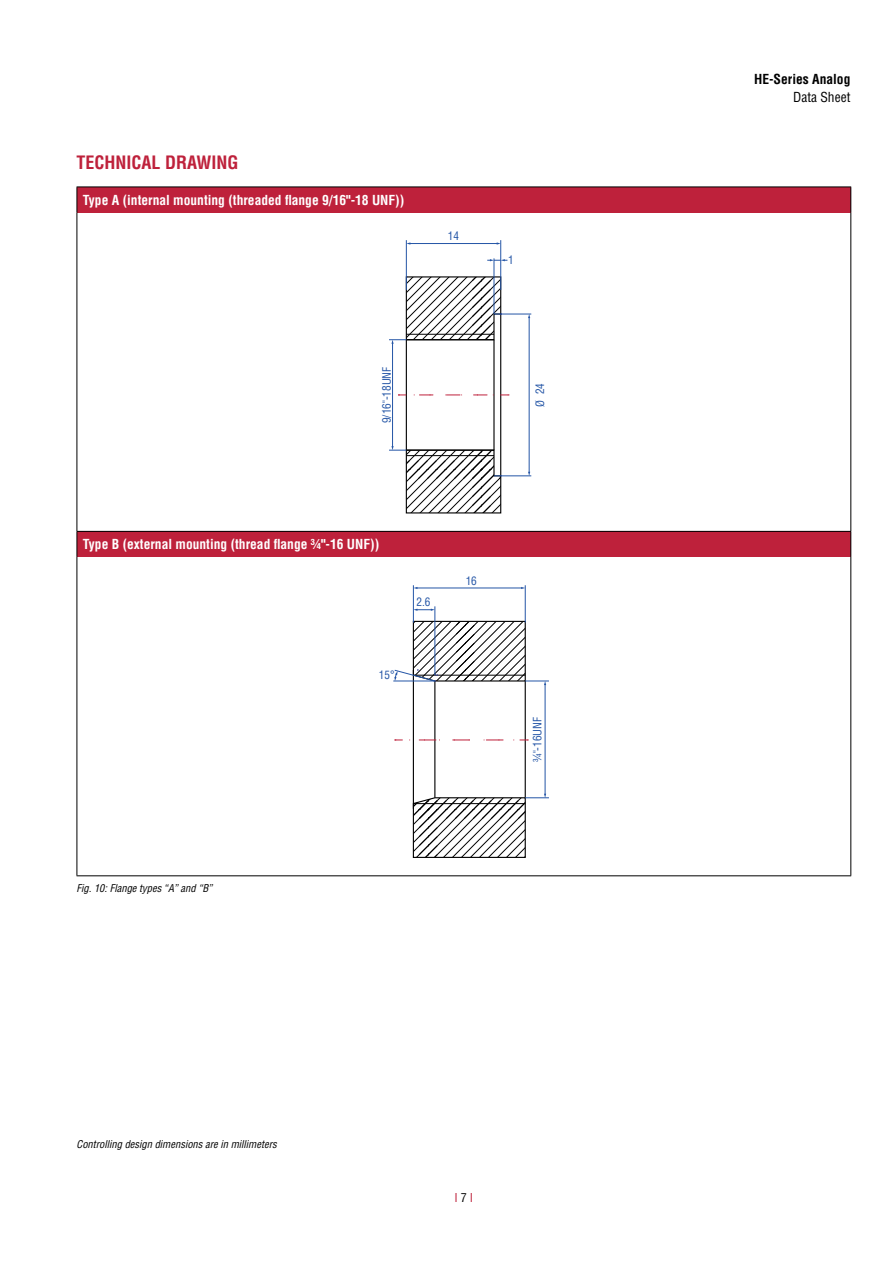
<style>
.page{position:relative;width:893px;height:1263px;background:#fff}
.page>*{position:absolute;margin:0;border:0;box-sizing:border-box;transform-origin:0 0}
.t1{font:700 condensed 18px "Helvetica LT Std";color:#be213b}
.t2{font:700 condensed 13.5px "Helvetica LT Std";color:#fff}
.t3{font:700 condensed 13.5px "Helvetica LT Std";color:#000}
.t4{font:condensed 13.5px "Helvetica LT Std";color:#000}
.t5{font:condensed 12px "Helvetica LT Std";color:#be213b}
.t6{font:condensed 11.25px "Helvetica LT Pro";color:#2455a6}
.t7{font:italic condensed 10.5px "Helvetica LT Std";color:#000}
.s1{color:#000}
</style>
<div class="page">
<div style="left:77px;top:187px;width:774px;height:25px;background:#be213b"></div>
<div style="left:77px;top:531px;width:774px;height:26px;background:#be213b"></div>
<hr style="left:77px;top:531px;width:774px;height:1px;background:#000">
<hr style="left:77px;top:187px;width:774px;height:1px;background:#000">
<svg style="left:77px;top:187px;width:1px;height:25px"></svg>
<svg style="left:850px;top:187px;width:1px;height:25px"></svg>
<hr style="left:77px;top:212px;width:1px;height:319px;background:#000">
<hr style="left:850px;top:212px;width:1px;height:319px;background:#000">
<svg style="left:77px;top:532px;width:1px;height:25px"></svg>
<svg style="left:850px;top:532px;width:1px;height:25px"></svg>
<hr style="left:77px;top:557px;width:1px;height:318px;background:#000">
<hr style="left:850px;top:557px;width:1px;height:318px;background:#000">
<hr style="left:77px;top:875px;width:774px;height:1px;background:#000">
<hr style="left:500px;top:314px;width:1px;height:162px;background:#000">
<hr style="left:493px;top:340px;width:2px;height:110px;background:#000">
<hr style="left:406px;top:340px;width:1px;height:110px;background:#000">
<hr style="left:406px;top:240px;width:1px;height:50px;background:#2455a6">
<hr style="left:500px;top:240px;width:1px;height:50px;background:#2455a6">
<hr style="left:494px;top:314px;width:37px;height:1px;background:#2455a6">
<hr style="left:494px;top:476px;width:37px;height:1px;background:#2455a6">
<hr style="left:410px;top:243px;width:87px;height:1px;background:#2455a6">
<svg style="left:487px;top:259px;width:20px;height:2px"></svg>
<hr style="left:494px;top:258px;width:1px;height:56px;background:#2455a6">
<hr style="left:529px;top:317px;width:1px;height:155px;background:#2455a6">
<hr style="left:392px;top:343px;width:1px;height:104px;background:#2455a6">
<svg style="left:389px;top:446px;width:113px;height:67px"></svg>
<svg style="left:389px;top:276px;width:113px;height:68px"></svg>
<svg style="left:414px;top:395px;width:95px;height:1px"></svg>
<hr style="left:434px;top:681px;width:1px;height:117px;background:#000">
<hr style="left:525px;top:681px;width:1px;height:117px;background:#000">
<hr style="left:413px;top:670px;width:1px;height:139px;background:#000">
<hr style="left:393px;top:681px;width:42px;height:1px;background:#2455a6">
<hr style="left:413px;top:585px;width:1px;height:37px;background:#2455a6">
<hr style="left:525px;top:585px;width:1px;height:37px;background:#2455a6">
<hr style="left:435px;top:606px;width:1px;height:69px;background:#2455a6">
<hr style="left:417px;top:588px;width:105px;height:1px;background:#2455a6">
<svg style="left:413px;top:609px;width:22px;height:2px"></svg>
<hr style="left:545px;top:684px;width:1px;height:110px;background:#2455a6">
<svg style="left:412px;top:794px;width:137px;height:64px"></svg>
<svg style="left:394px;top:620px;width:155px;height:65px"></svg>
<svg style="left:410px;top:740px;width:118px;height:1px"></svg>
<h1 class="t1" style="left:77px;top:151px;width:163px">TECHNICAL DRAWING</h1>
<p class="t2" style="left:83px;top:191px;width:323px">Type A (internal mounting (threaded flange 9/16"-18 UNF))</p>
<p class="t6" style="left:448px;top:229px;width:13px">14</p>
<p class="t6" style="left:380px;top:423px;width:58px;rotate:-90deg">9/16"-18UNF</p>
<p class="t6" style="left:508px;top:253px;width:7px">1</p>
<p class="t6" style="left:533px;top:407px;width:25px;rotate:-90deg">Ø 24</p>
<p class="t2" style="left:83px;top:536px;width:298px">Type B (external mounting (thread flange ¾"-16 UNF))</p>
<p class="t6" style="left:416px;top:595px;width:16px">2.6</p>
<p class="t6" style="left:379px;top:668px;width:17px">15°</p>
<p class="t6" style="left:466px;top:573px;width:13px">16</p>
<p class="t6" style="left:530px;top:762px;width:46px;rotate:-90deg">¾"-16UNF</p>
<p class="t7" style="left:77px;top:882px;width:137px">Fig. 10: Flange types “A” and “B”</p>
<p class="t7" style="left:77px;top:1138px;width:202px">Controlling design dimensions are in millimeters</p>
<p class="t5" style="left:454px;top:1190px;width:20px">I <span class="s1">7</span> I</p>
<p class="t3" style="left:754px;top:71px;width:98px">HE-Series Analog</p>
<p class="t4" style="left:793px;top:89px;width:59px">Data Sheet</p>
</div>
